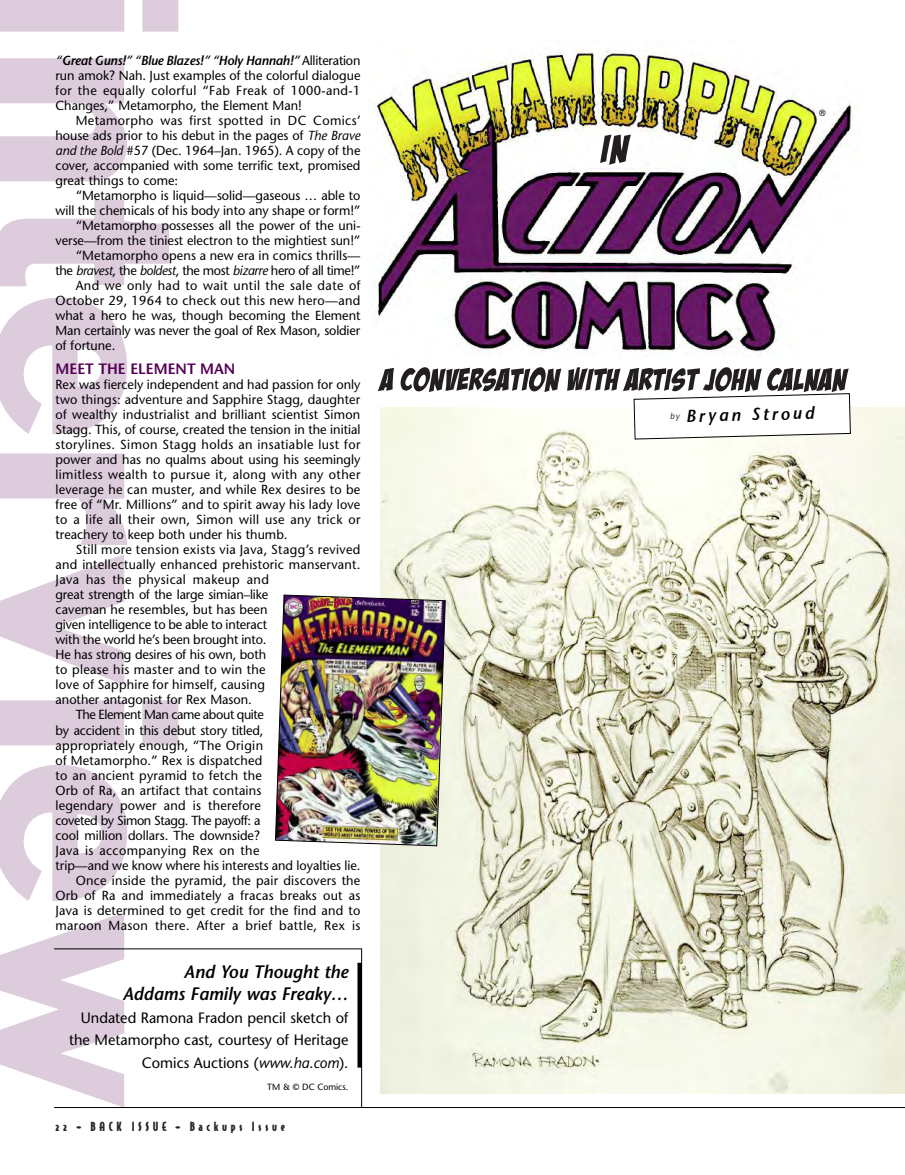
<style>
.page{position:relative;width:905px;height:1175px;background:#fff}
.page>*{position:absolute;margin:0;border:0;box-sizing:border-box;transform-origin:0 0}
.t1{font:italic 600 18px/22.5px "Stone Sans";color:#000;text-align:right}
.t2{font:italic 600 17.25px "Stone Sans";color:#000}
.t3{font:15px/22.5px "Stone Sans";color:#000;text-align:right}
.t4{font:600 15px "Stone Sans";color:#530052}
.t5{font:13.2px/15px "Stone Sans";color:#000;text-align:justify}
.t6{font:13.2px "Stone Sans";letter-spacing:.03em;color:#000}
.t7{font:13.2px "Stone Sans";letter-spacing:-.03em;color:#000}
.t8{font:12px "Bodega Sans Black Oldstyle";letter-spacing:.31em;color:#262626}
.t9{font:9px "Stone Sans";color:#000}
.s1{font-weight:600;font-style:italic}
.s2{font-style:italic}
</style>
<div class="page">
<svg style="left:0;top:0;width:178px;height:1107px"></svg>
<div style="left:357px;top:962px;width:5px;height:105px;background:#000"></div>
<img style="left:368px;top:49px;width:490px;height:307px">
<img style="left:380px;top:407px;width:524px;height:687px">
<img style="left:275px;top:594px;width:171px;height:252px">
<hr style="left:54px;top:1107px;width:850px;height:1px;background:#000">
<hr style="left:54px;top:948px;width:307px;height:1px;background:#000">
<hr style="left:361px;top:948px;width:1px;height:159px;background:#000">
<svg style="left:378px;top:368px;width:16px;height:23px"></svg>
<svg style="left:400px;top:367px;width:161px;height:25px"></svg>
<svg style="left:567px;top:367px;width:284px;height:73px"></svg>
<svg style="left:600px;top:135px;width:31px;height:30px"></svg>
<p class="t5" style="left:55px;top:54px;width:306px"><span class="s1">“Great Guns!” “Blue Blazes!” “Holy Hannah!”</span> Alliteration run amok? Nah. Just examples of the colorful dialogue for the equally colorful “Fab Freak of 1000-and-1<br>Changes,” Metamorpho, the Element Man!</p>
<p class="t5" style="left:55px;top:114px;width:306px;text-indent:20px">Metamorpho was first spotted in DC Comics’ house ads prior to his debut in the pages of <span class="s2">The Brave and the Bold</span> #57 (Dec. 1964–Jan. 1965). A copy of the cover, accompanied with some terrific text, promised great things to come:</p>
<p class="t5" style="left:76px;top:189px;width:286px">“Metamorpho is liquid—solid—gaseous … able to</p>
<p class="t5" style="left:56px;top:204px;width:306px">will the chemicals of his body into any shape or form!”</p>
<p class="t5" style="left:76px;top:219px;width:286px">“Metamorpho possesses all the power of the uni-</p>
<p class="t5" style="left:56px;top:234px;width:306px">verse—from the tiniest electron to the mightiest sun!”</p>
<p class="t5" style="left:76px;top:249px;width:286px">“Metamorpho opens a new era in comics thrills—</p>
<p class="t7" style="left:56px;top:265px;width:306px">the <span class="s2">bravest</span>, the <span class="s2">boldest</span>, the most <span class="s2">bizarre</span> hero of all time!”</p>
<p class="t6" style="left:76px;top:280px;width:286px">And we only had to wait until the sale date of</p>
<p class="t6" style="left:56px;top:295px;width:306px">October 29, 1964 to check out this new hero—and</p>
<p class="t5" style="left:56px;top:309px;width:306px">what a hero he was, though becoming the Element</p>
<p class="t5" style="left:56px;top:324px;width:306px">Man certainly was never the goal of Rex Mason, soldier</p>
<p class="t5" style="left:56px;top:339px;width:61px">of fortune.</p>
<p class="t4" style="left:55px;top:363px;width:181px">MEET THE ELEMENT MAN</p>
<p class="t5" style="left:55px;top:378px;width:306px">Rex was fiercely independent and had passion for only two things: adventure and Sapphire Stagg, daughter of wealthy industrialist and brilliant scientist Simon Stagg. This, of course, created the tension in the initial storylines. Simon Stagg holds an insatiable lust for power and has no qualms about using his seemingly limitless wealth to pursue it, along with any other leverage he can muster, and while Rex desires to be free of “Mr. Millions” and to spirit away his lady love to a life all their own, Simon will use any trick or treachery to keep both under his thumb.</p>
<p class="t6" style="left:76px;top:544px;width:286px">Still more tension exists via Java, Stagg’s revived</p>
<p class="t5" style="left:55px;top:558px;width:306px">and intellectually enhanced prehistoric manservant.</p>
<p class="t6" style="left:55px;top:574px;width:215px">Java has the physical makeup and</p>
<p class="t5" style="left:55px;top:588px;width:214px">great strength of the large simian–like</p>
<p class="t5" style="left:55px;top:603px;width:214px">caveman he resembles, but has been</p>
<p class="t5" style="left:55px;top:618px;width:213px">given intelligence to be able to interact</p>
<p class="t5" style="left:55px;top:633px;width:212px">with the world he’s been brought into.</p>
<p class="t5" style="left:55px;top:648px;width:212px">He has strong desires of his own, both</p>
<p class="t6" style="left:55px;top:664px;width:212px">to please his master and to win the</p>
<p class="t5" style="left:55px;top:678px;width:211px">love of Sapphire for himself, causing</p>
<p class="t5" style="left:55px;top:693px;width:198px">another antagonist for Rex Mason.</p>
<p class="t7" style="left:76px;top:709px;width:190px">The Element Man came about quite</p>
<p class="t5" style="left:55px;top:723px;width:209px">by accident in this debut story titled,</p>
<p class="t6" style="left:55px;top:739px;width:209px">appropriately enough, “The Origin</p>
<p class="t5" style="left:55px;top:753px;width:208px">of Metamorpho.” Rex is dispatched</p>
<p class="t5" style="left:55px;top:768px;width:208px">to an ancient pyramid to fetch the</p>
<p class="t5" style="left:55px;top:783px;width:207px">Orb of Ra, an artifact that contains</p>
<p class="t5" style="left:55px;top:798px;width:207px">legendary power and is therefore</p>
<p class="t7" style="left:55px;top:814px;width:206px">coveted by Simon Stagg. The payoff: a</p>
<p class="t5" style="left:55px;top:829px;width:206px">cool million dollars. The downside?</p>
<p class="t6" style="left:55px;top:845px;width:205px">Java is accompanying Rex on the</p>
<p class="t5" style="left:55px;top:859px;width:306px">trip—and we know where his interests and loyalties lie.</p>
<p class="t5" style="left:76px;top:874px;width:286px">Once inside the pyramid, the pair discovers the</p>
<p class="t5" style="left:55px;top:889px;width:306px">Orb of Ra and immediately a fracas breaks out as</p>
<p class="t5" style="left:55px;top:904px;width:306px">Java is determined to get credit for the find and to</p>
<p class="t6" style="left:55px;top:920px;width:306px">maroon Mason there. After a brief battle, Rex is</p>
<h1 class="t1" style="left:123px;top:962px;width:227px">And You Thought the<br>Addams Family was Freaky…</h1>
<p class="t3" style="left:69px;top:1007px;width:281px">Undated Ramona Fradon pencil sketch of the Metamorpho cast, courtesy of Heritage<br>Comics Auctions (<span class="s2">www.ha.com</span>).</p>
<p class="t9" style="left:267px;top:1083px;width:83px">TM &amp; © DC Comics.</p>
<p class="t8" style="left:55px;top:1120px;width:231px">22 • BACK ISSUE • Backups Issue</p>
<p class="t9" style="left:819px;top:109px;width:8px">®</p>
<h2 class="t2" style="left:669px;top:410px;width:146px;rotate:-2deg"><sup>by</sup> Bryan Stroud</h2>
</div>
